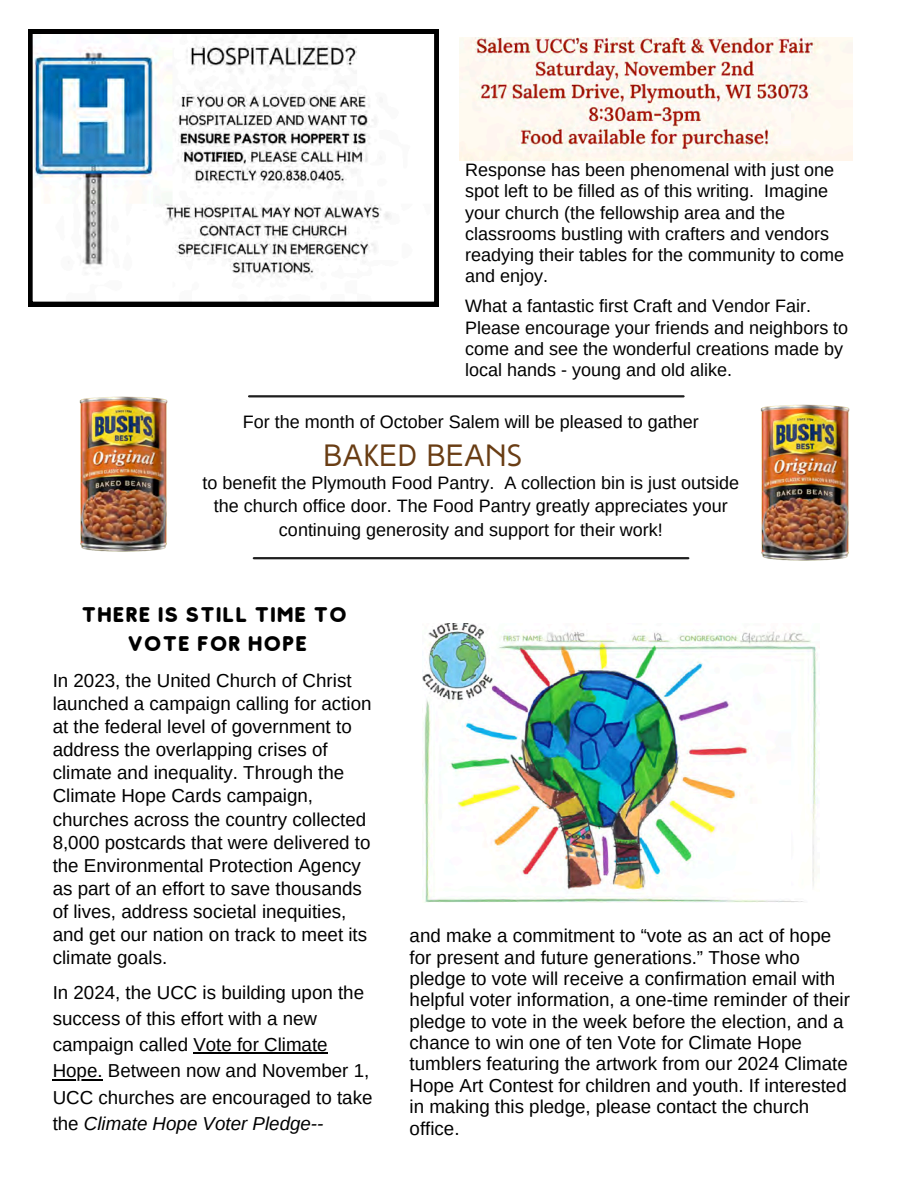
<style>
.page{position:relative;width:918px;height:1188px;background:#fff}
.page>*{position:absolute;margin:0;border:0;box-sizing:border-box;transform-origin:0 0}
.t1{font:30.75px "High Tide Sans";color:#693d14}
.t2{font:21px/29.2px "Studly";color:#000;text-align:center}
.t3{font:18.75px/23.1px "Arimo";color:#000}
.t4{font:18px/21.3px "Arimo";color:#000}
.s1{font-style:italic}
</style>
<div class="page">
<img style="left:423px;top:624px;width:394px;height:279px">
<img style="left:459px;top:38px;width:394px;height:122px">
<svg style="left:28px;top:29px;width:411px;height:277px"></svg>
<img style="left:79px;top:396px;width:89px;height:156px">
<img style="left:760px;top:404px;width:90px;height:157px">
<hr style="left:248px;top:395px;width:437px;height:2px;background:#1e1e1e">
<hr style="left:193px;top:1052px;width:135px;height:2px;background:#000">
<hr style="left:53px;top:1079px;width:50px;height:2px;background:#000">
<hr style="left:253px;top:557px;width:436px;height:2px;background:#1e1e1e">
<h2 class="t4" style="left:465px;top:159px;width:380px">Response has been phenomenal with just one spot left to be filled as of this writing. Imagine your church (the fellowship area and the classrooms bustling with crafters and vendors readying their tables for the community to come and enjoy.</h2>
<p class="t4" style="left:465px;top:296px;width:385px">What a fantastic first Craft and Vendor Fair.<br>Please encourage your friends and neighbors to come and see the wonderful creations made by local hands - young and old alike.</p>
<p class="t4" style="left:243px;top:411px;width:457px">For the month of October Salem will be pleased to gather</p>
<p class="t1" style="left:323px;top:443px;width:201px">BAKED BEANS</p>
<p class="t4" style="left:202px;top:470px;width:538px;line-height:23.7px;text-align:center">to benefit the Plymouth Food Pantry. A collection bin is just outside the church office door. The Food Pantry greatly appreciates your continuing generosity and support for their work!</p>
<p class="t2" style="left:81px;top:600px;width:268px">THERE IS STILL TIME TO<br>VOTE FOR HOPE</p>
<p class="t3" style="left:53px;top:669px;width:320px">In 2023, the United Church of Christ launched a campaign calling for action at the federal level of government to address the overlapping crises of climate and inequality. Through the Climate Hope Cards campaign, churches across the country collected 8,000 postcards that were delivered to the Environmental Protection Agency as part of an effort to save thousands of lives, address societal inequities, and get our nation on track to meet its climate goals.</p>
<h1 class="t3" style="left:53px;top:979px;width:313px;line-height:26.2px">In 2024, the UCC is building upon the success of this effort with a new campaign called Vote for Climate</h1>
<p class="t3" style="left:53px;top:1058px;width:321px;line-height:26.2px">Hope. Between now and November 1,<br>UCC churches are encouraged to take the <span class="s1">Climate Hope Voter Pledge--</span></p>
<p class="t3" style="left:410px;top:925px;width:442px;line-height:21.3px">and make a commitment to “vote as an act of hope for present and future generations.” Those who pledge to vote will receive a confirmation email with helpful voter information, a one-time reminder of their pledge to vote in the week before the election, and a chance to win one of ten Vote for Climate Hope tumblers featuring the artwork from our 2024 Climate Hope Art Contest for children and youth. If interested in making this pledge, please contact the church office.</p>
</div>
